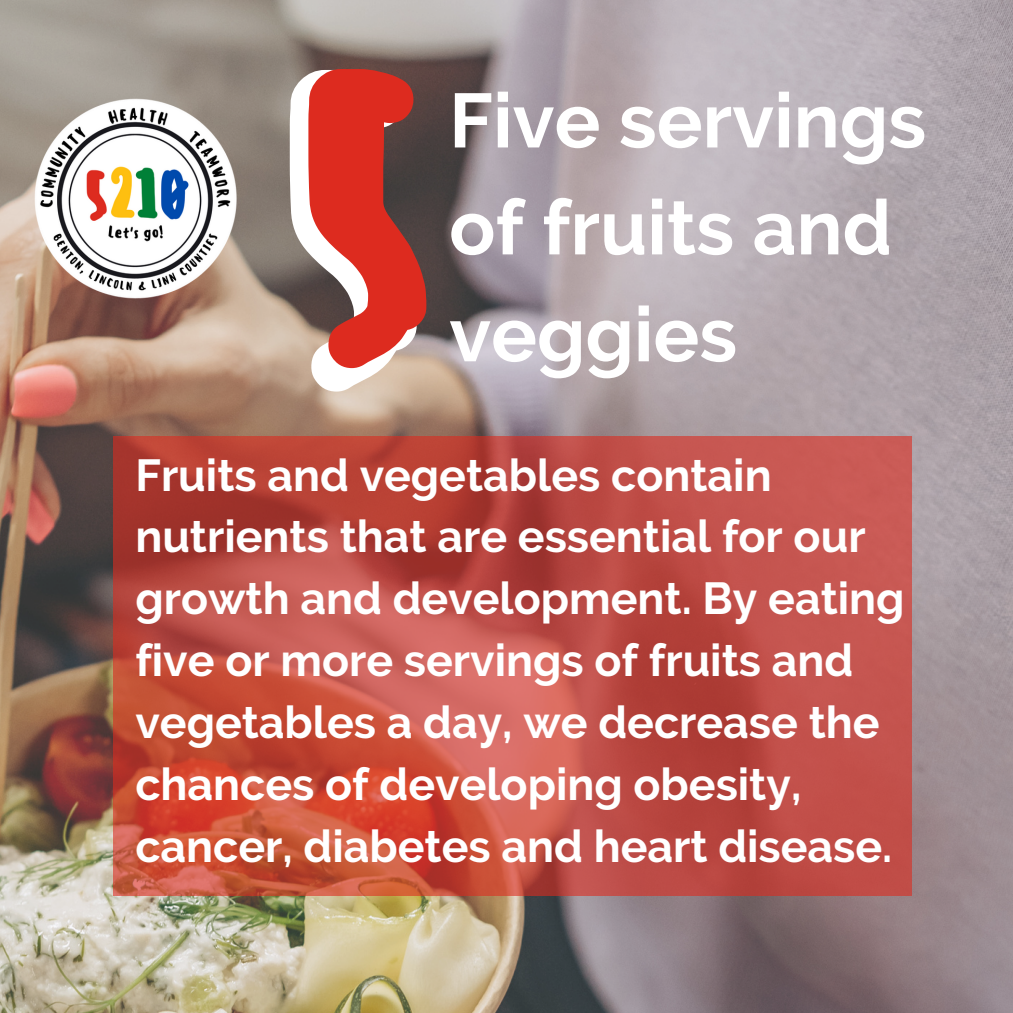
<style>
.page{position:relative;width:1013px;height:1013px;background:#fff}
.page>*{position:absolute;margin:0;border:0;box-sizing:border-box;transform-origin:0 0}
.t1{font:500 406.38px "Sensei";color:#fff}
.t2{font:700 76.5px/106.9px "Raleway";color:#fff}
.t3{font:700 44.75px/61.9px "Raleway";color:#fff}
</style>
<div class="page">
<img style="left:0;top:0;width:1012px;height:1012px">
<svg style="left:114px;top:437px;width:797px;height:459px;background:#c04d43"></svg>
<img style="left:32px;top:95px;width:207px;height:207px">
<p class="t1" style="left:269px;top:-6px;width:169px">5</p>
<p class="t2" style="left:449px;top:67px;width:478px">Five servings of fruits and veggies</p>
<h1 class="t3" style="left:135px;top:444px;width:770px">Fruits and vegetables contain nutrients that are essential for our growth and development. By eating five or more servings of fruits and vegetables a day, we decrease the chances of developing obesity, cancer, diabetes and heart disease.</h1>
</div>
